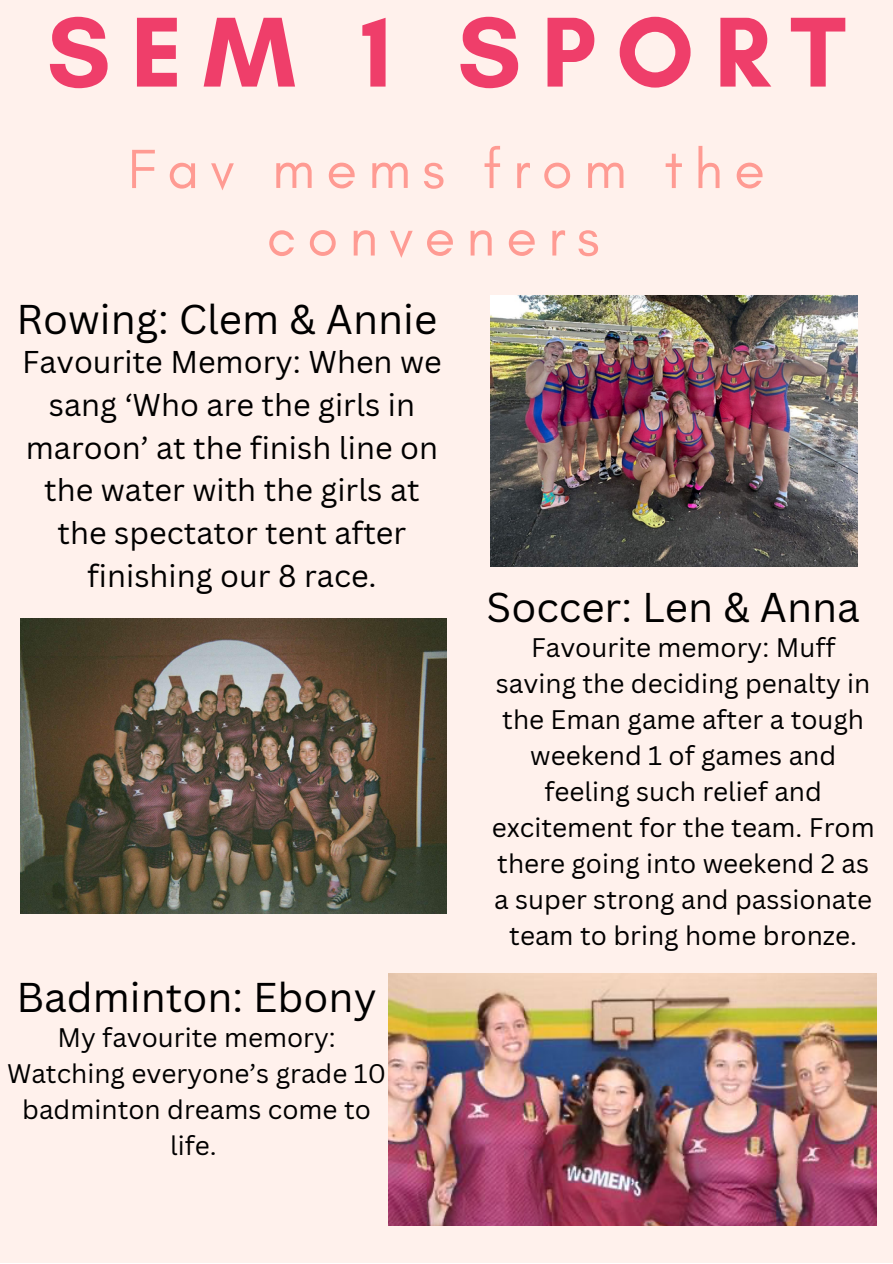
<style>
.page{position:relative;width:893px;height:1264px;background:#fff}
.page>*{position:absolute;margin:0;border:0;box-sizing:border-box;transform-origin:0 0}
.t1{font:700 101.1px "Glacial Indifference";letter-spacing:.2em;color:#ef3e6a}
.t2{font:56.25px/67.5px "Glacial Indifference";letter-spacing:.2em;color:#ff9b93;text-align:center}
.t3{font:40.5px "Canva Sans";color:#000}
.t4{font:30.6px/42.8px "Canva Sans";color:#000;text-align:center}
.t5{font:26.1px/36px "Canva Sans";color:#000;text-align:center}
</style>
<div class="page">
<div style="left:0;top:0;width:892px;height:1262px;background:#fff1ec"></div>
<img style="left:20px;top:618px;width:426px;height:295px">
<img style="left:388px;top:973px;width:488px;height:251px">
<img style="left:490px;top:295px;width:366px;height:271px">
<p class="t1" style="left:47px;top:-9px;width:800px">SEM 1 SPORT</p>
<p class="t2" style="left:128px;top:135px;width:638px">Fav mems from the conveners</p>
<p class="t3" style="left:16px;top:291px;width:422px">Rowing: Clem &amp; Annie</p>
<p class="t4" style="left:22px;top:340px;width:421px">Favourite Memory: When we sang ‘Who are the girls in maroon’ at the finish line on the water with the girls at the spectator tent after finishing our 8 race.</p>
<p class="t3" style="left:16px;top:968px;width:362px">Badminton: Ebony</p>
<p class="t5" style="left:7px;top:1018px;width:380px">My favourite memory:<br>Watching everyone’s grade 10 badminton dreams come to life.</p>
<p class="t3" style="left:486px;top:578px;width:374px">Soccer: Len &amp; Anna</p>
<p class="t5" style="left:491px;top:628px;width:384px">Favourite memory: Muff saving the deciding penalty in the Eman game after a tough weekend 1 of games and feeling such relief and excitement for the team. From there going into weekend 2 as a super strong and passionate team to bring home bronze.</p>
</div>
